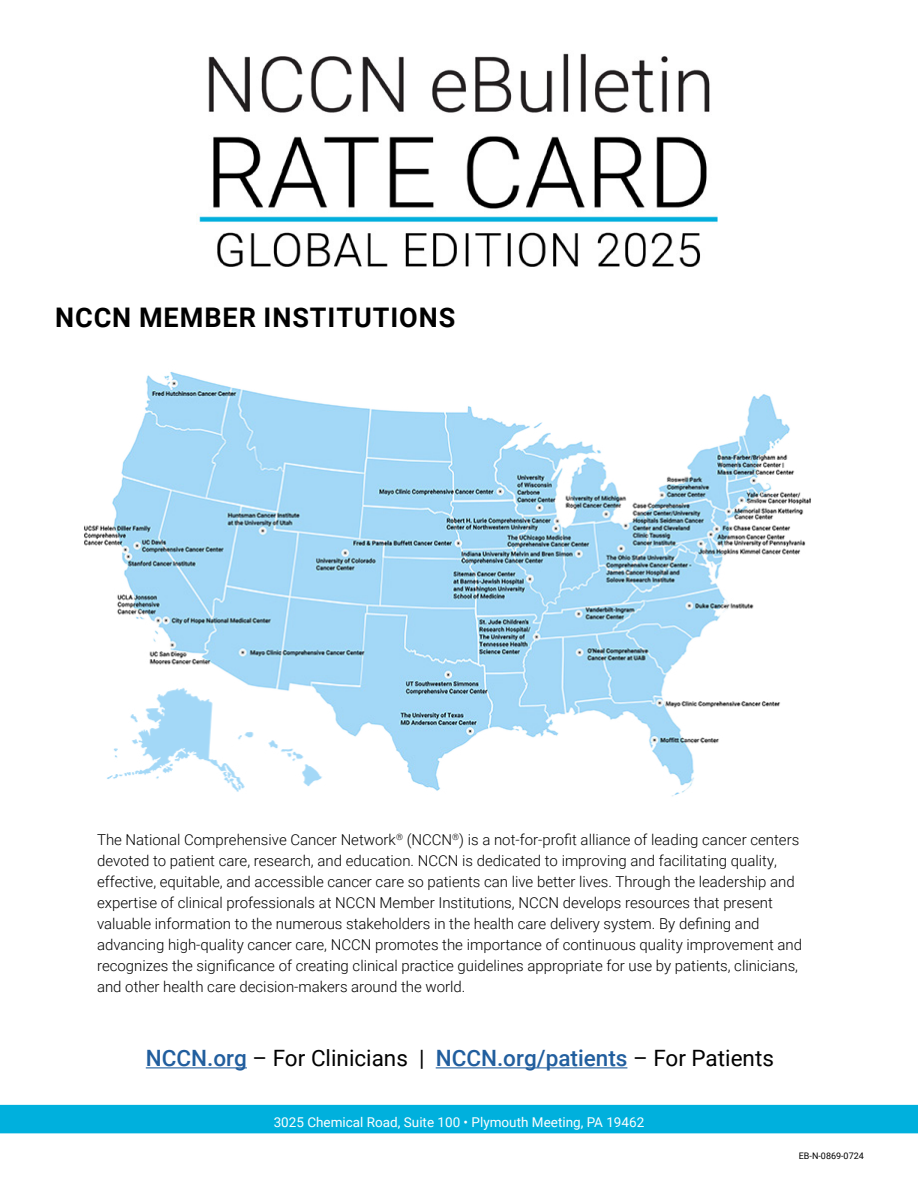
<style>
.page{position:relative;width:918px;height:1188px;background:#fff}
.page>*{position:absolute;margin:0;border:0;box-sizing:border-box;transform-origin:0 0}
.Section_heads{font:700 27px "Roboto";letter-spacing:.035em;color:#000}
.t1{font:22.5px "Roboto";color:#000}
.body{font:300 15px/21px "Roboto";color:#000}
.t2{font:13.5px "Roboto";color:#fff}
.t3{font:9px "Roboto";color:#000}
.s1{font-weight:500;color:#215e9e}
</style>
<div class="page">
<div style="left:0;top:1105px;width:918px;height:28px;background:#00b0dd"></div>
<hr style="left:146px;top:1067px;width:101px;height:1px;background:#215e9e">
<hr style="left:436px;top:1067px;width:191px;height:1px;background:#215e9e">
<img style="left:196px;top:53px;width:522px;height:214px">
<img style="left:84px;top:372px;width:727px;height:425px">
<p class="Section_heads" style="left:55px;top:298px;width:402px">NCCN MEMBER INSTITUTIONS</p>
<p class="body" style="left:97px;top:829px;width:707px">The National Comprehensive Cancer Network<sup>®</sup> (NCCN<sup>®</sup>) is a not-for-profit alliance of leading cancer centers devoted to patient care, research, and education. NCCN is dedicated to improving and facilitating quality, effective, equitable, and accessible cancer care so patients can live better lives. Through the leadership and expertise of clinical professionals at NCCN Member Institutions, NCCN develops resources that present valuable information to the numerous stakeholders in the health care delivery system. By defining and advancing high-quality cancer care, NCCN promotes the importance of continuous quality improvement and recognizes the significance of creating clinical practice guidelines appropriate for use by patients, clinicians, and other health care decision-makers around the world.</p>
<p class="t1" style="left:146px;top:1042px;width:630px"><span class="s1">NCCN.org</span> – For Clinicians | <span class="s1">NCCN.org/patients</span> – For Patients</p>
<p class="t2" style="left:274px;top:1113px;width:372px">3025 Chemical Road, Suite 100 • Plymouth Meeting, PA 19462</p>
<p class="t3" style="left:799px;top:1149px;width:67px">EB-N-0869-0724</p>
</div>
